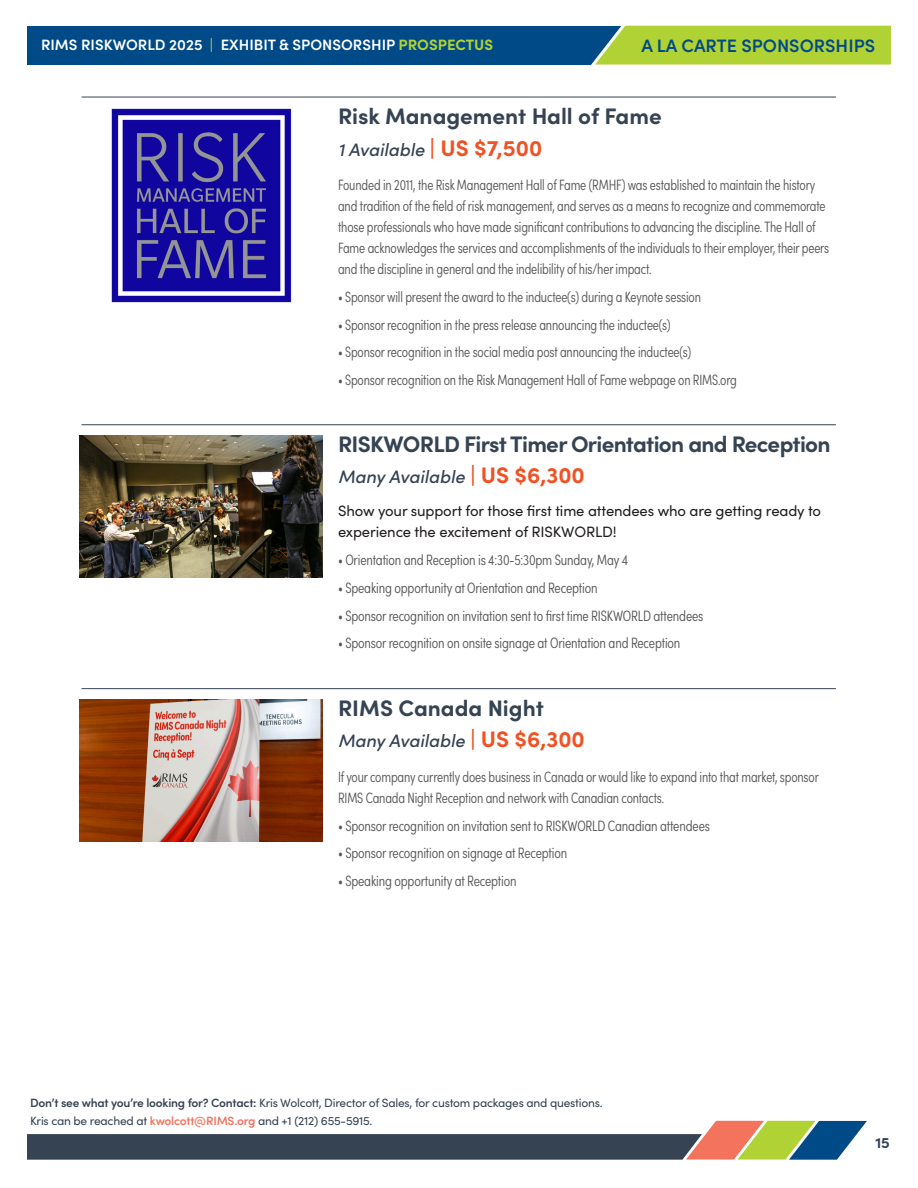
<style>
.page{position:relative;width:918px;height:1188px;background:#fff}
.page>*{position:absolute;margin:0;border:0;box-sizing:border-box;transform-origin:0 0}
.t1{font:700 22.5px "Sofia Pro";letter-spacing:-.03em;color:#364353}
.t2{font:700 22.5px "Sofia Pro";color:#364353}
.t3{font:italic 500 18px "Sofia Pro";color:#364353}
.t4{font:600 18px "Sofia Pro";color:#004b87}
.t5{font:300 15px/21px "Sofia Pro Condensed";letter-spacing:-.01em;color:#57585a;scale:.96 1}
.t6{font:300 15px "Sofia Pro Condensed";letter-spacing:-.01em;color:#57585a}
.t7{font:15px/21px "Sofia Pro";letter-spacing:-.01em;color:#231f20}
.t8{font:600 15px "Sofia Pro";color:#fff}
.t9{font:700 15px "Sofia Pro";color:#364353}
.t10{font:12px/18px "Sofia Pro";letter-spacing:-.02em;color:#364353}
.s1{color:#b1d235}
.s2{font-weight:700;color:#b1d235}
.s3{font-weight:700;font-style:normal;font-size:22.5px;color:#f05224}
.s4{font-weight:600}
.s5{font-weight:600;color:#f3735d}
</style>
<div class="page">
<div style="left:27px;top:26px;width:864px;height:39px;background:#004b87"></div>
<svg style="left:27px;top:1121px;width:840px;height:39px"></svg>
<svg style="left:591px;top:25px;width:300px;height:40px"></svg>
<hr style="left:82px;top:97px;width:754px;height:1px;background:#364353">
<img style="left:111px;top:108px;width:181px;height:195px">
<hr style="left:82px;top:424px;width:754px;height:1px;background:#364353">
<img style="left:80px;top:436px;width:243px;height:141px">
<hr style="left:82px;top:688px;width:754px;height:1px;background:#364353">
<img style="left:80px;top:700px;width:243px;height:141px">
<p class="t8" style="left:41px;top:34px;width:454px">RIMS RISKWORLD 2025 <span class="s1">|</span> EXHIBIT &amp; SPONSORSHIP <span class="s2">PROSPECTUS</span></p>
<p class="t4" style="left:641px;top:32px;width:235px">A LA CARTE SPONSORSHIPS</p>
<p class="t2" style="left:338px;top:99px;width:325px">Risk Management Hall of Fame</p>
<p class="t3" style="left:338px;top:136px;width:206px">1 Available <span class="s3">| US $7,500</span></p>
<p class="t5" style="left:338px;top:174px;width:513px">Founded in 2011, the Risk Management Hall of Fame (RMHF) was established to maintain the history and tradition of the field of risk management, and serves as a means to recognize and commemorate those professionals who have made significant contributions to advancing the discipline. The Hall of Fame acknowledges the services and accomplishments of the individuals to their employer, their peers and the discipline in general and the indelibility of his/her impact.</p>
<p class="t5" style="left:338px;top:285px;width:380px">• Sponsor will present the award to the inductee(s) during a Keynote session</p>
<p class="t5" style="left:338px;top:313px;width:348px">• Sponsor recognition in the press release announcing the inductee(s)</p>
<p class="t5" style="left:338px;top:341px;width:370px">• Sponsor recognition in the social media post announcing the inductee(s)</p>
<p class="t5" style="left:338px;top:369px;width:417px">• Sponsor recognition on the Risk Management Hall of Fame webpage on RIMS.org</p>
<p class="t1" style="left:338px;top:427px;width:494px">RISKWORLD First Timer Orientation and Reception</p>
<p class="t3" style="left:338px;top:464px;width:248px">Many Available <span class="s3">| US $6,300</span></p>
<p class="t7" style="left:338px;top:500px;width:485px">Show your support for those first time attendees who are getting ready to experience the excitement of RISKWORLD!</p>
<p class="t6" style="left:338px;top:549px;width:292px">• Orientation and Reception is 4:30-5:30pm Sunday, May 4</p>
<p class="t6" style="left:338px;top:577px;width:261px">• Speaking opportunity at Orientation and Reception</p>
<p class="t6" style="left:338px;top:605px;width:367px">• Sponsor recognition on invitation sent to first time RISKWORLD attendees</p>
<p class="t6" style="left:338px;top:632px;width:344px">• Sponsor recognition on onsite signage at Orientation and Reception</p>
<p class="t2" style="left:338px;top:691px;width:207px">RIMS Canada Night</p>
<p class="t3" style="left:338px;top:728px;width:248px">Many Available <span class="s3">| US $6,300</span></p>
<p class="t5" style="left:338px;top:765px;width:502px">If your company currently does business in Canada or would like to expand into that market, sponsor<br>RIMS Canada Night Reception and network with Canadian contacts.</p>
<p class="t6" style="left:338px;top:814px;width:373px">• Sponsor recognition on invitation sent to RISKWORLD Canadian attendees</p>
<p class="t6" style="left:338px;top:842px;width:231px">• Sponsor recognition on signage at Reception</p>
<p class="t6" style="left:338px;top:870px;width:180px">• Speaking opportunity at Reception</p>
<p class="t10" style="left:30px;top:1093px;width:574px"><span class="s4">Don’t see what you’re looking for? Contact:</span> Kris Wolcott, Director of Sales, for custom packages and questions.<br>Kris can be reached at <span class="s5">kwolcott@RIMS.org</span> and +1 (212) 655-5915.</p>
<p class="t9" style="left:876px;top:1131px;width:16px">15</p>
</div>
